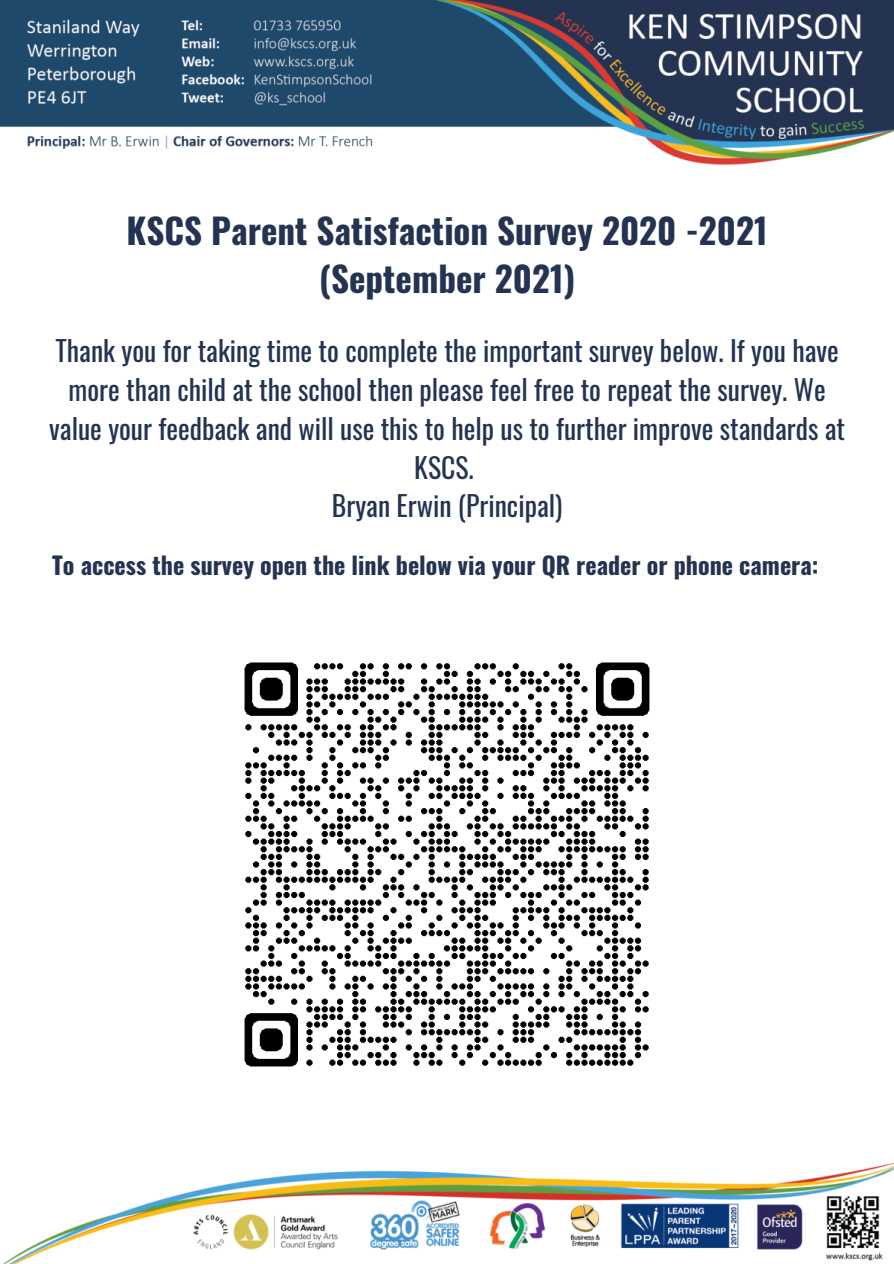
<style>
.page{position:relative;width:894px;height:1264px;background:#fff}
.page>*{position:absolute;margin:0;border:0;box-sizing:border-box;transform-origin:0 0}
.t1{font:700 34.95px/48.4px "Oswald";color:#253352;text-align:center}
.t2{font:27.75px/38.7px "Oswald";color:#253352;text-align:center}
.t3{font:700 24px "Oswald";color:#253352}
</style>
<div class="page">
<img style="left:0;top:0;width:893px;height:1263px">
<img style="left:215px;top:632px;width:464px;height:464px">
<p class="t1" style="left:127px;top:208px;width:642px">KSCS Parent Satisfaction Survey 2020 -2021 (September 2021)</p>
<p class="t2" style="left:49px;top:329px;width:797px">Thank you for taking time to complete the important survey below. If you have more than child at the school then please feel free to repeat the survey. We value your feedback and will use this to help us to further improve standards at KSCS.<br>Bryan Erwin (Principal)</p>
<p class="t3" style="left:52px;top:553px;width:767px">To access the survey open the link below via your QR reader or phone camera:</p>
</div>
